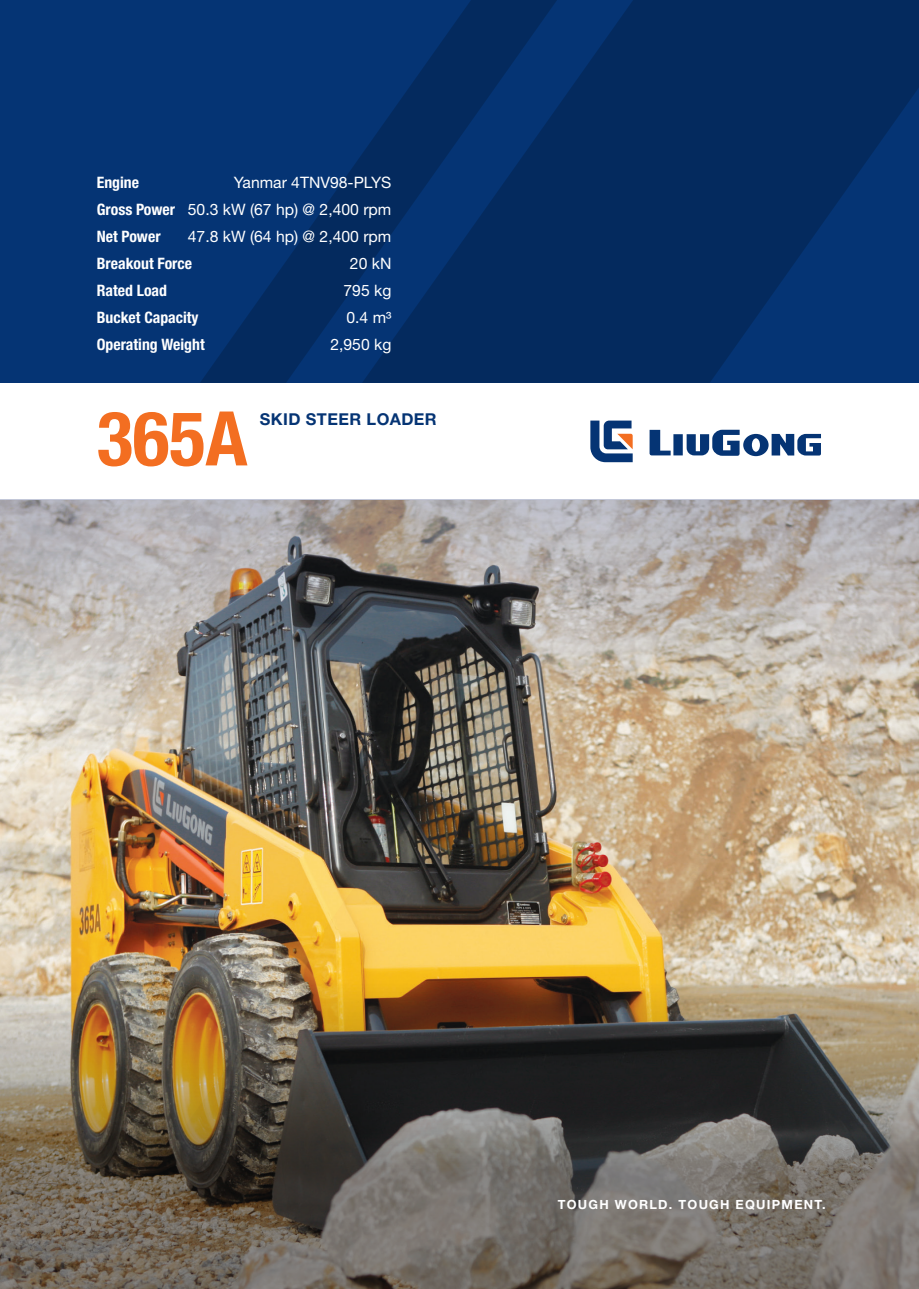
<style>
.page{position:relative;width:919px;height:1289px;background:#fff}
.page>*{position:absolute;margin:0;border:0;box-sizing:border-box;transform-origin:0 0}
.t1{font:700 condensed 75.45px "Helvetica Neue LT Pro";color:#f36e21}
.t2{font:700 16.35px "Helvetica Neue LT Pro";letter-spacing:.025em;color:#053474}
.t3{font:15.75px "Helvetica Neue LT Pro";color:#fff}
.t4{font:700 condensed 15.75px "Helvetica Neue LT Pro";color:#fff}
.t5{font:700 12.6px "Helvetica Neue LT Pro";letter-spacing:.1em;color:#fff}
</style>
<div class="page">
<img style="left:628px;top:709px;width:290px;height:231px">
<div style="left:0;top:0;width:918px;height:383px;background:#053474"></div>
<svg style="left:200px;top:155px;width:162px;height:228px"></svg>
<svg style="left:362px;top:0;width:556px;height:383px;fill:#042a5e"></svg>
<svg style="left:649px;top:430px;width:172px;height:26px"></svg>
<svg style="left:590px;top:420px;width:42px;height:42px"></svg>
<svg style="left:628px;top:500px;width:290px;height:209px"></svg>
<svg style="left:628px;top:940px;width:290px;height:348px"></svg>
<img style="left:0;top:500px;width:628px;height:788px">
<p class="t3" style="left:234px;top:173px;width:159px">Yanmar 4TNV98-PLYS</p>
<p class="t3" style="left:188px;top:200px;width:205px">50.3 kW (67 hp) @ 2,400 rpm</p>
<p class="t3" style="left:188px;top:227px;width:205px">47.8 kW (64 hp) @ 2,400 rpm</p>
<p class="t3" style="left:350px;top:254px;width:43px">20 kN</p>
<p class="t3" style="left:343px;top:281px;width:49px">795 kg</p>
<p class="t3" style="left:346px;top:308px;width:46px">0.4 m³</p>
<p class="t3" style="left:330px;top:335px;width:62px">2,950 kg</p>
<p class="t4" style="left:97px;top:173px;width:44px">Engine</p>
<p class="t4" style="left:97px;top:200px;width:80px">Gross Power</p>
<p class="t4" style="left:97px;top:227px;width:65px">Net Power</p>
<p class="t4" style="left:97px;top:254px;width:97px">Breakout Force</p>
<p class="t4" style="left:97px;top:281px;width:72px">Rated Load</p>
<p class="t4" style="left:97px;top:308px;width:103px">Bucket Capacity</p>
<p class="t4" style="left:97px;top:335px;width:109px">Operating Weight</p>
<p class="t1" style="left:97px;top:393px;width:152px">365A</p>
<p class="t2" style="left:260px;top:408px;width:178px">SKID STEER LOADER</p>
<p class="t5" style="left:557px;top:1196px;width:269px">TOUGH WORLD. TOUGH EQUIPMENT.</p>
</div>
